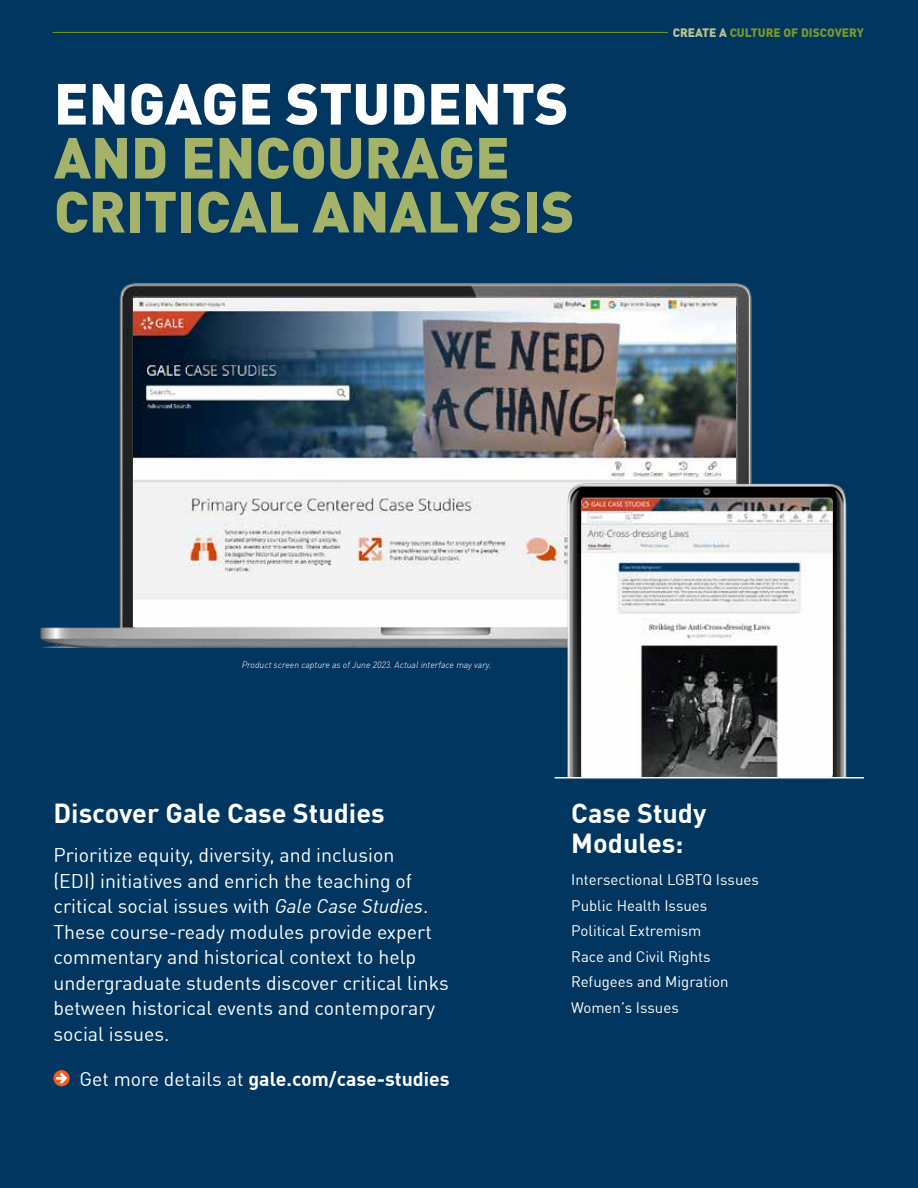
<style>
.page{position:relative;width:918px;height:1188px;background:#003660}
.page>*{position:absolute;margin:0;border:0;box-sizing:border-box;transform-origin:0 0}
.t1{font:900 57px/54px "DIN Offc";color:#a4b26a}
.t2{font:900 57px "DIN Offc";color:#fff}
.t3{font:700 27px/30px "DIN Offc";color:#fff}
.t4{font:19.5px/25.5px "DIN Offc";color:#fff}
.t5{font:700 19.5px "DIN Offc";color:#fff}
.t6{font:15px/25.5px "DIN Offc";color:#fff}
.t7{font:900 12px "DIN Offc";color:#78952c}
.t8{font:italic 300 9px "DIN Offc";color:#fff}
.s1{color:#b7c48e}
.s2{font-style:italic}
.s3{font-weight:400}
</style>
<div class="page">
<img style="left:40px;top:284px;width:712px;height:364px">
<img style="left:134px;top:299px;width:602px;height:328px">
<svg style="left:53px;top:1070px;width:17px;height:16px"></svg>
<hr style="left:52px;top:32px;width:616px;height:1px;background:#78952c">
<img style="left:540px;top:465px;width:307px;height:312px">
<img style="left:582px;top:498px;width:251px;height:279px">
<hr style="left:555px;top:777px;width:309px;height:1px;background:#fff">
<h1 class="t2" style="left:54px;top:65px;width:516px">ENGAGE STUDENTS</h1>
<h1 class="t1" style="left:54px;top:131px;width:522px">AND ENCOURAGE<br>CRITICAL ANALYSIS</h1>
<p class="t7" style="left:673px;top:24px;width:193px"><span class="s1">CREATE A</span> CULTURE OF DISCOVERY</p>
<p class="t8" style="left:242px;top:660px;width:251px">Product screen capture as of June 2023. Actual interface may vary.</p>
<h2 class="t3" style="left:53px;top:798px;width:333px">Discover Gale Case Studies</h2>
<p class="t4" style="left:53px;top:842px;width:397px">Prioritize equity, diversity, and inclusion<br>(EDI) initiatives and enrich the teaching of critical social issues with <span class="s2">Gale Case Studies</span>.<br>These course-ready modules provide expert commentary and historical context to help undergraduate students discover critical links between historical events and contemporary social issues.</p>
<p class="t5" style="left:79px;top:1066px;width:372px"><span class="s3">Get more details at</span> gale.com/case-studies</p>
<h2 class="t3" style="left:571px;top:798px;width:137px">Case Study<br>Modules:</h2>
<p class="t6" style="left:571px;top:867px;width:189px">Intersectional LGBTQ Issues<br>Public Health Issues<br>Political Extremism<br>Race and Civil Rights<br>Refugees and Migration<br>Women’s Issues</p>
</div>
